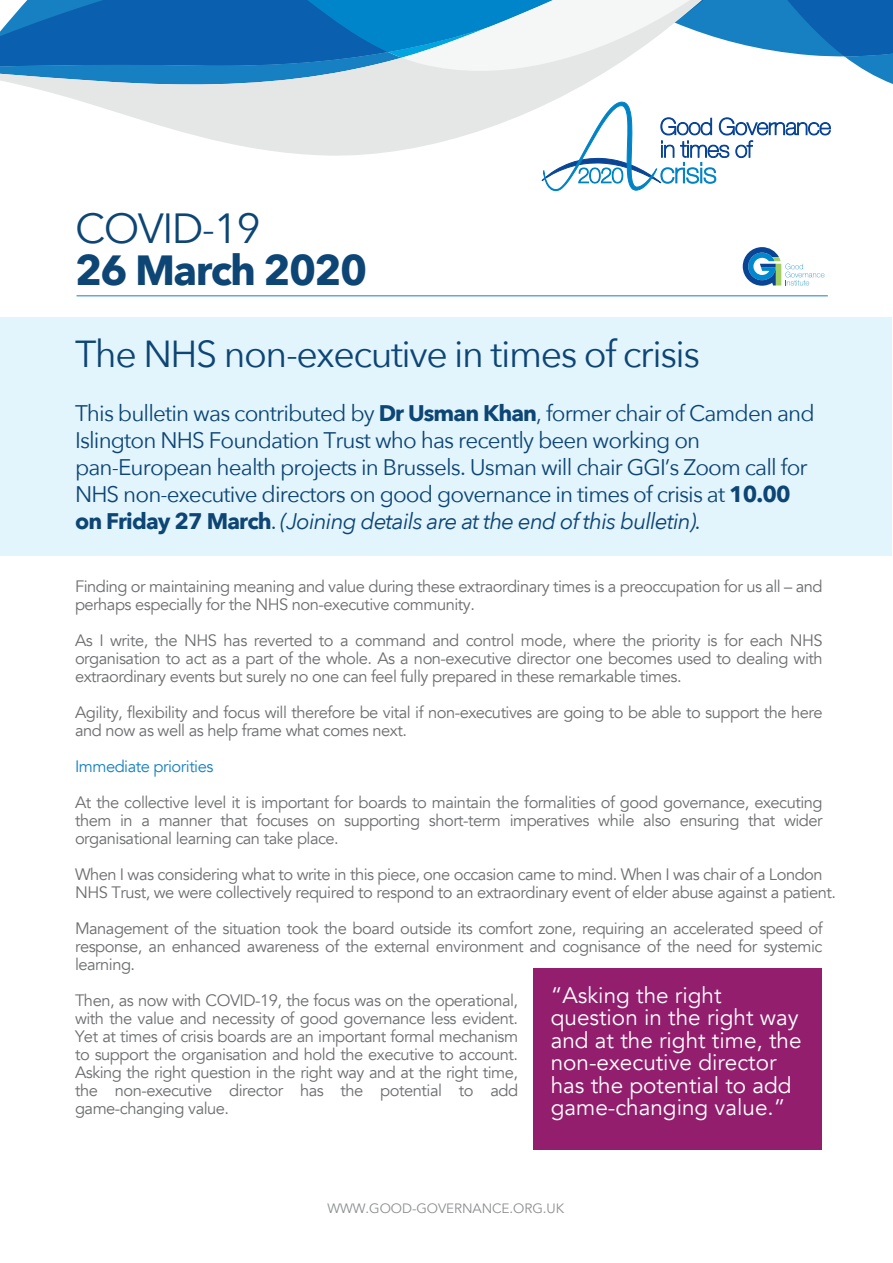
<style>
.page{position:relative;width:893px;height:1263px;background:#fff}
.page>*{position:absolute;margin:0;border:0;box-sizing:border-box;transform-origin:0 0}
.t1{font:700 42px "Avenir Next";letter-spacing:-.04em;color:#0d4575}
.t2{font:42px "Avenir Next";letter-spacing:-.04em;color:#0d4575}
.t3{font:37.5px "Avenir Next";letter-spacing:-.04em;color:#0d4575}
.t4{font:22.5px/27px "Avenir Next";letter-spacing:-.04em;color:#0d4575}
.t5{font:22.5px/22.5px "Avenir";color:#fff}
.t6{font:16.5px/18px "Avenir";letter-spacing:-.03em;color:#6d6e70;text-align:justify}
.t7{font:16.5px "Avenir";letter-spacing:-.03em;color:#1780c3}
.t8{font:13.5px "Avenir";letter-spacing:-.005em;color:#8c8e90}
.s1{font-weight:700}
.s2{font-style:italic}
</style>
<div class="page">
<div style="left:533px;top:968px;width:289px;height:182px;background:#931e6e"></div>
<div style="left:0;top:317px;width:892px;height:239px;background:#e2f4fc"></div>
<svg style="left:18px;top:84px;width:606px;height:72px;fill:#e5e6e6"></svg>
<svg style="left:0;top:0;width:893px;height:84px"></svg>
<svg style="left:541px;top:102px;width:290px;height:89px"></svg>
<hr style="left:76px;top:295px;width:752px;height:1px;background:#1780c3">
<svg style="left:743px;top:247px;width:81px;height:39px"></svg>
<h1 class="t2" style="left:75px;top:193px;width:187px">COVID-19</h1>
<h1 class="t1" style="left:75px;top:234px;width:294px">26 March 2020</h1>
<h2 class="t3" style="left:75px;top:323px;width:627px">The NHS non-executive in times of crisis</h2>
<p class="t4" style="left:75px;top:399px;width:741px">This bulletin was contributed by <span class="s1">Dr Usman Khan</span>, former chair of Camden and Islington NHS Foundation Trust who has recently been working on pan-European health projects in Brussels. Usman will chair GGI’s Zoom call for NHS non-executive directors on good governance in times of crisis at <span class="s1">10.00 on Friday 27 March</span>. <span class="s2">(Joining details are at the end of this bulletin).</span></p>
<p class="t6" style="left:75px;top:578px;width:749px">Finding or maintaining meaning and value during these extraordinary times is a preoccupation for us all – and perhaps especially for the NHS non-executive community.</p>
<p class="t6" style="left:75px;top:632px;width:749px">As I write, the NHS has reverted to a command and control mode, where the priority is for each NHS organisation to act as a part of the whole. As a non-executive director one becomes used to dealing with extraordinary events but surely no one can feel fully prepared in these remarkable times.</p>
<p class="t6" style="left:75px;top:704px;width:749px">Agility, flexibility and focus will therefore be vital if non-executives are going to be able to support the here and now as well as help frame what comes next.</p>
<p class="t7" style="left:75px;top:757px;width:140px">Immediate priorities</p>
<p class="t6" style="left:75px;top:794px;width:749px">At the collective level it is important for boards to maintain the formalities of good governance, executing them in a manner that focuses on supporting short-term imperatives while also ensuring that wider organisational learning can take place.</p>
<p class="t6" style="left:75px;top:866px;width:762px">When I was considering what to write in this piece, one occasion came to mind. When I was chair of a London<br>NHS Trust, we were collectively required to respond to an extraordinary event of elder abuse against a patient.</p>
<p class="t6" style="left:75px;top:920px;width:749px">Management of the situation took the board outside its comfort zone, requiring an accelerated speed of response, an enhanced awareness of the external environment and cognisance of the need for systemic learning.</p>
<p class="t6" style="left:75px;top:992px;width:445px">Then, as now with COVID-19, the focus was on the operational, with the value and necessity of good governance less evident.<br>Yet at times of crisis boards are an important formal mechanism to support the organisation and hold the executive to account.<br>Asking the right question in the right way and at the right time, the non-executive director has the potential to add game-changing value.</p>
<h3 class="t5" style="left:551px;top:984px;width:252px">“Asking the right question in the right way and at the right time, the non-executive director has the potential to add game-changing value.”</h3>
<p class="t8" style="left:328px;top:1200px;width:238px">WWW.GOOD-GOVERNANCE.ORG.UK</p>
</div>
